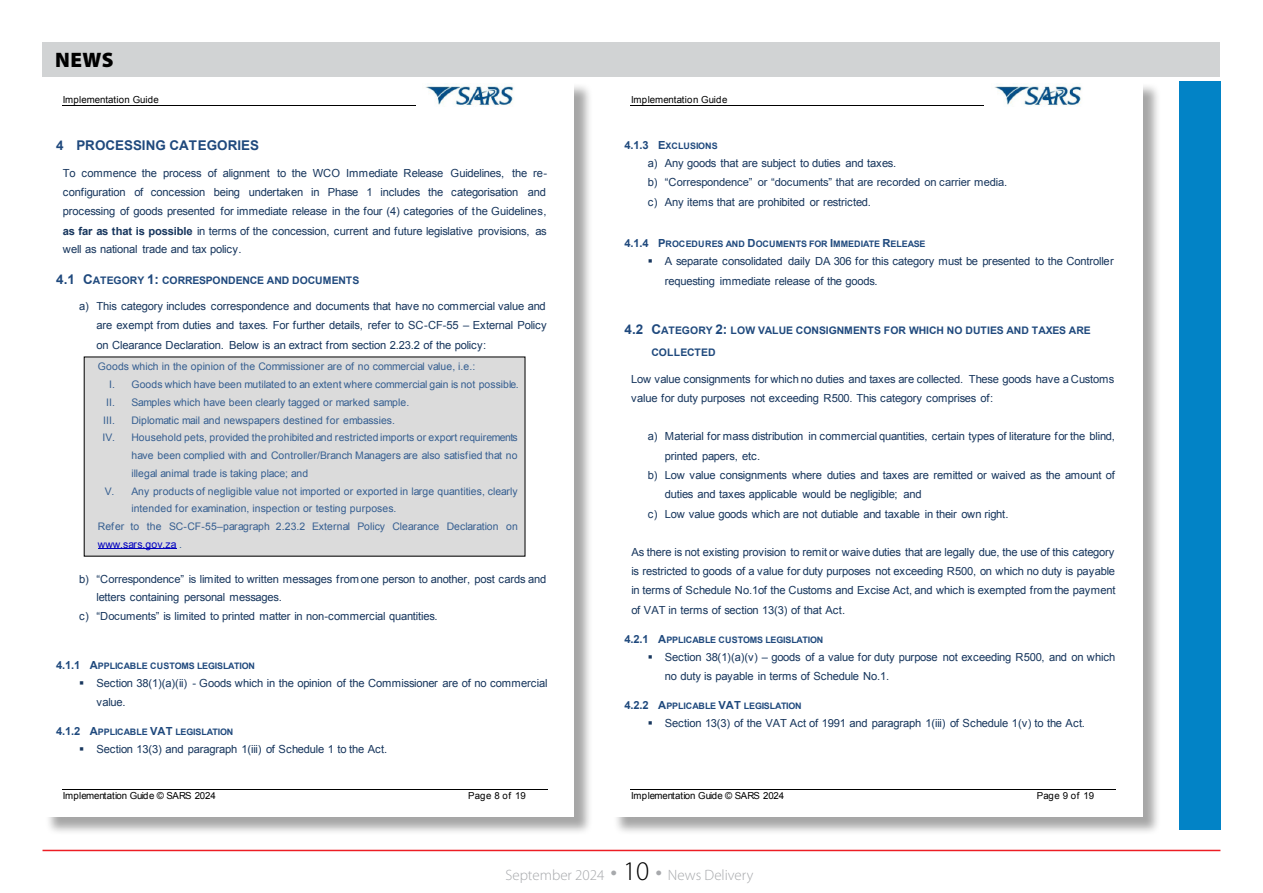
<style>
.page{position:relative;width:1263px;height:893px;background:#fff}
.page>*{position:absolute;margin:0;border:0;box-sizing:border-box;transform-origin:0 0}
.t1{font:900 21px "Myriad Pro";color:#000}
.t2{font:300 15px "Myriad Pro";color:#a7a9ac}
.t3{font:700 13.35px "Arial";color:#1f497d}
.t4{font:11.1px/19.4px "Arial";letter-spacing:-.025em;color:#17365d}
.t5{font:10.35px "Arial";letter-spacing:.005em;color:#365f91}
.t6{font:700 10.35px/22.4px "Arial";letter-spacing:-.01em;color:#1f497d}
.t7{font:10.35px "Arial";color:#0000bf}
.t8{font:9.6px "Arial";letter-spacing:-.01em;color:#000}
.t9{font:9.6px "Arial";letter-spacing:.01em;color:#000}
.t10{font:700 9px "Arial";letter-spacing:-.03em;color:#1f497d}
.t11{font:700 9px "Arial";color:#1f497d}
.s1{font-weight:700}
.s2{font-size:13.35px}
.s3{color:#365f91}
.s4{font-size:11.1px}
.s5{font-size:27px}
.s6{font-size:27px;color:#000}
</style>
<div class="page">
<div style="left:43px;top:43px;width:1177px;height:34px;background:#d1d3d4"></div>
<div style="left:44px;top:83px;width:549px;height:753px;background:#000;opacity:.35"></div>
<div style="left:43px;top:81px;width:531px;height:735px;background:#fff"></div>
<hr style="left:62px;top:105px;width:353px;height:1px;background:#000">
<hr style="left:62px;top:789px;width:486px;height:1px;background:#000">
<img style="left:426px;top:86px;width:88px;height:21px">
<div style="left:84px;top:357px;width:441px;height:199px;background:#dbdbdb"></div>
<hr style="left:98px;top:548px;width:78px;height:1px;background:#0000bf">
<div style="left:613px;top:83px;width:548px;height:753px;background:#000;opacity:.35"></div>
<div style="left:611px;top:81px;width:531px;height:735px;background:#fff"></div>
<hr style="left:631px;top:105px;width:353px;height:1px;background:#000">
<hr style="left:631px;top:789px;width:485px;height:1px;background:#000">
<img style="left:995px;top:86px;width:87px;height:21px">
<div style="left:1179px;top:81px;width:41px;height:748px;background:#0283c6"></div>
<hr style="left:43px;top:850px;width:1177px;height:1px;background:#ed1d24">
<h1 class="t1" style="left:55px;top:46px;width:60px">NEWS</h1>
<p class="t9" style="left:63px;top:93px;width:98px">Implementation Guide</p>
<p class="t3" style="left:56px;top:136px;width:204px">4 PROCESSING CATEGORIES</p>
<p class="t4" style="left:63px;top:163px;width:486px;text-align:justify">To commence the process of alignment to the WCO Immediate Release Guidelines, the re&shy;configuration of concession being undertaken in Phase 1 includes the categorisation and processing of goods presented for immediate release in the four (4) categories of the Guidelines, <span class="s1">as far as that is possible</span> in terms of the concession, current and future legislative provisions, as well as national trade and tax policy.</p>
<p class="t6" style="left:56px;top:269px;width:305px"><span class="s2">4.1 C</span>ATEGORY <span class="s2">1:</span> CORRESPONDENCE AND DOCUMENTS</p>
<p class="t4" style="left:96px;top:296px;width:452px;text-align:justify;text-indent:-17px">a) This category includes correspondence and documents that have no commercial value and are exempt from duties and taxes. For further details, refer to SC-CF-55 – External Policy on Clearance Declaration. Below is an extract from section 2.23.2 of the policy:</p>
<p class="t5" style="left:98px;top:360px;width:379px">Goods which in the opinion of the Commissioner are of no commercial value, i.e.:</p>
<p class="t5" style="left:109px;top:378px;width:411px">I. Goods which have been mutilated to an extent where commercial gain is not possible.</p>
<p class="t5" style="left:106px;top:396px;width:305px">II. Samples which have been clearly tagged or marked sample.</p>
<p class="t5" style="left:103px;top:413px;width:13px">III.</p>
<p class="t5" style="left:131px;top:413px;width:265px">Diplomatic mail and newspapers destined for embassies.</p>
<p class="t5" style="left:102px;top:431px;width:417px">IV. Household pets, provided the prohibited and restricted imports or export requirements</p>
<p class="t5" style="left:131px;top:448px;width:388px">have been complied with and Controller/Branch Managers are also satisfied that no</p>
<p class="t5" style="left:131px;top:466px;width:178px">illegal animal trade is taking place; and</p>
<p class="t5" style="left:105px;top:484px;width:414px">V. Any products of negligible value not imported or exported in large quantities, clearly</p>
<p class="t5" style="left:131px;top:501px;width:267px">intended for examination, inspection or testing purposes.</p>
<p class="t5" style="left:98px;top:519px;width:421px">Refer to the SC-CF-55–paragraph 2.23.2 External Policy Clearance Declaration on</p>
<p class="t7" style="left:98px;top:537px;width:86px">www.sars.gov.za <span class="s3">.</span></p>
<p class="t4" style="left:79px;top:569px;width:468px">b) “Correspondence” is limited to written messages from one person to another, post cards and</p>
<p class="t4" style="left:96px;top:588px;width:187px">letters containing personal messages.</p>
<p class="t4" style="left:79px;top:607px;width:360px">c) “Documents” is limited to printed matter in non-commercial quantities.</p>
<p class="t10" style="left:56px;top:660px;width:200px"><span class="s4">4.1.1 A</span>PPLICABLE CUSTOMS LEGISLATION</p>
<p class="t4" style="left:96px;top:673px;width:453px;text-indent:-17px">▪ Section 38(1)(a)(ii) - Goods which in the opinion of the Commissioner are of no commercial value.</p>
<p class="t10" style="left:56px;top:726px;width:178px"><span class="s4">4.1.2 A</span>PPLICABLE <span class="s4">VAT</span> LEGISLATION</p>
<p class="t4" style="left:79px;top:740px;width:309px">▪ Section 13(3) and paragraph 1(iii) of Schedule 1 to the Act.</p>
<p class="t8" style="left:63px;top:790px;width:154px">Implementation Guide © SARS 2024</p>
<p class="t8" style="left:468px;top:790px;width:59px">Page 8 of 19</p>
<p class="t9" style="left:631px;top:93px;width:98px">Implementation Guide</p>
<p class="t11" style="left:625px;top:140px;width:95px"><span class="s4">4.1.3 E</span>XCLUSIONS</p>
<p class="t4" style="left:648px;top:153px;width:361px">a) Any goods that are subject to duties and taxes.<br>b) “Correspondence” or “documents” that are recorded on carrier media. c) Any items that are prohibited or restricted.</p>
<p class="t11" style="left:625px;top:237px;width:302px"><span class="s4">4.1.4 P</span>ROCEDURES AND <span class="s4">D</span>OCUMENTS FOR <span class="s4">I</span>MMEDIATE <span class="s4">R</span>ELEASE</p>
<p class="t4" style="left:665px;top:252px;width:451px;text-indent:-17px">▪ A separate consolidated daily DA 306 for this category must be presented to the Controller requesting immediate release of the goods.</p>
<p class="t6" style="left:651px;top:319px;width:441px;text-indent:-27px"><span class="s2">4.2 C</span>ATEGORY <span class="s2">2:</span> LOW VALUE CONSIGNMENTS FOR WHICH NO DUTIES AND TAXES ARE<br>COLLECTED</p>
<p class="t4" style="left:631px;top:369px;width:485px">Low value consignments for which no duties and taxes are collected. These goods have a Customs value for duty purposes not exceeding R500. This category comprises of:</p>
<p class="t4" style="left:648px;top:427px;width:469px">a) Material for mass distribution in commercial quantities, certain types of literature for the blind,</p>
<p class="t4" style="left:665px;top:446px;width:97px">printed papers, etc.</p>
<p class="t4" style="left:648px;top:466px;width:469px">b) Low value consignments where duties and taxes are remitted or waived as the amount of</p>
<p class="t4" style="left:665px;top:485px;width:258px">duties and taxes applicable would be negligible; and</p>
<p class="t4" style="left:648px;top:504px;width:362px">c) Low value goods which are not dutiable and taxable in their own right.</p>
<p class="t4" style="left:631px;top:542px;width:486px;text-align:justify">As there is not existing provision to remit or waive duties that are legally due, the use of this category is restricted to goods of a value for duty purposes not exceeding R500, on which no duty is payable in terms of Schedule No.1of the Customs and Excise Act, and which is exempted from the payment of VAT in terms of section 13(3) of that Act.</p>
<p class="t10" style="left:625px;top:634px;width:200px"><span class="s4">4.2.1 A</span>PPLICABLE CUSTOMS LEGISLATION</p>
<p class="t4" style="left:665px;top:647px;width:452px;text-indent:-17px">▪ Section 38(1)(a)(v) – goods of a value for duty purpose not exceeding R500, and on which no duty is payable in terms of Schedule No.1.</p>
<p class="t10" style="left:625px;top:700px;width:178px"><span class="s4">4.2.2 A</span>PPLICABLE <span class="s4">VAT</span> LEGISLATION</p>
<p class="t4" style="left:648px;top:713px;width:439px">▪ Section 13(3) of the VAT Act of 1991 and paragraph 1(iii) of Schedule 1(v) to the Act.</p>
<p class="t8" style="left:631px;top:790px;width:154px">Implementation Guide © SARS 2024</p>
<p class="t8" style="left:1037px;top:790px;width:59px">Page 9 of 19</p>
<h2 class="t2" style="left:505px;top:866px;width:250px">September 2024 <span class="s5">•</span> <span class="s6">10</span> <span class="s5">•</span> News Delivery</h2>
</div>
